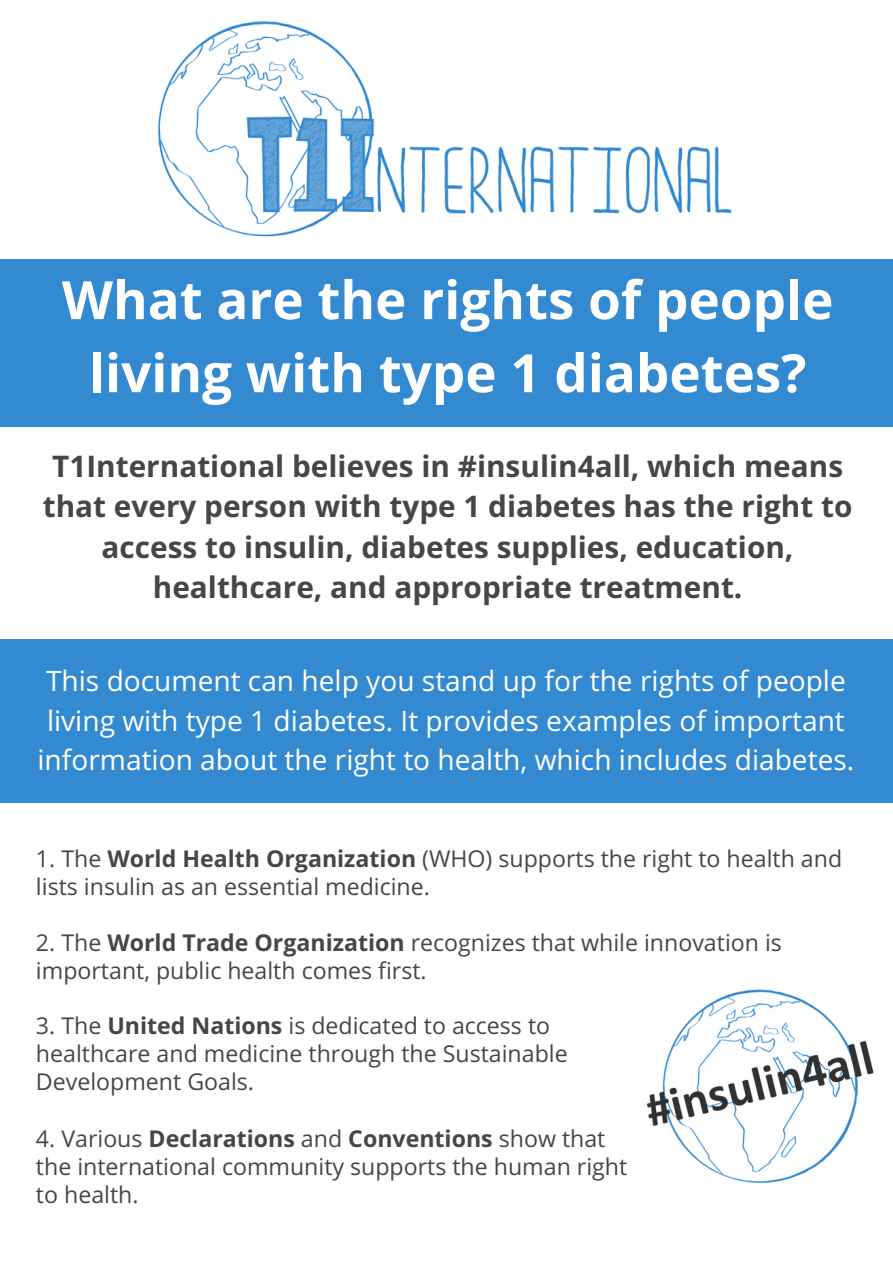
<style>
.page{position:relative;width:893px;height:1263px;background:#fff}
.page>*{position:absolute;margin:0;border:0;box-sizing:border-box;transform-origin:0 0}
.t1{font:700 52.95px/73.1px "Open Sans";color:#fff;text-align:center}
.t2{font:700 29.7px/40.5px "Open Sans";color:#464646;text-align:center}
.t3{font:28.05px/39.3px "Open Sans";color:#fff;text-align:center}
.t4{font:23.1px/28px "Open Sans";color:#464646}
.s1{font-weight:700}
</style>
<div class="page">
<div style="left:0;top:0;width:892px;height:1262px;background:#338ad1"></div>
<div style="left:0;top:802px;width:892px;height:460px;background:#fff"></div>
<div style="left:0;top:427px;width:892px;height:211px;background:#fff"></div>
<img style="left:646px;top:989px;width:228px;height:195px">
<div style="left:0;top:0;width:892px;height:258px;background:#fff"></div>
<img style="left:157px;top:21px;width:575px;height:216px">
<h1 class="t1" style="left:62px;top:262px;width:773px">What are the rights of people living with type 1 diabetes?</h1>
<p class="t2" style="left:43px;top:445px;width:811px">T1International believes in #insulin4all, which means that every person with type 1 diabetes has the right to access to insulin, diabetes supplies, education, healthcare, and appropriate treatment.</p>
<p class="t3" style="left:38px;top:661px;width:818px">This document can help you stand up for the rights of people living with type 1 diabetes. It provides examples of important information about the right to health, which includes diabetes.</p>
<p class="t4" style="left:36px;top:843px;width:807px">1. The <span class="s1">World Health Organization</span> (WHO) supports the right to health and lists insulin as an essential medicine.</p>
<p class="t4" style="left:36px;top:928px;width:747px">2. The <span class="s1">World Trade Organization</span> recognizes that while innovation is important, public health comes first.</p>
<p class="t4" style="left:36px;top:1011px;width:533px">3. The <span class="s1">United Nations</span> is dedicated to access to healthcare and medicine through the Sustainable<br>Development Goals.</p>
<p class="t4" style="left:36px;top:1123px;width:592px">4. Various <span class="s1">Declarations</span> and <span class="s1">Conventions</span> show that the international community supports the human right to health.</p>
</div>
